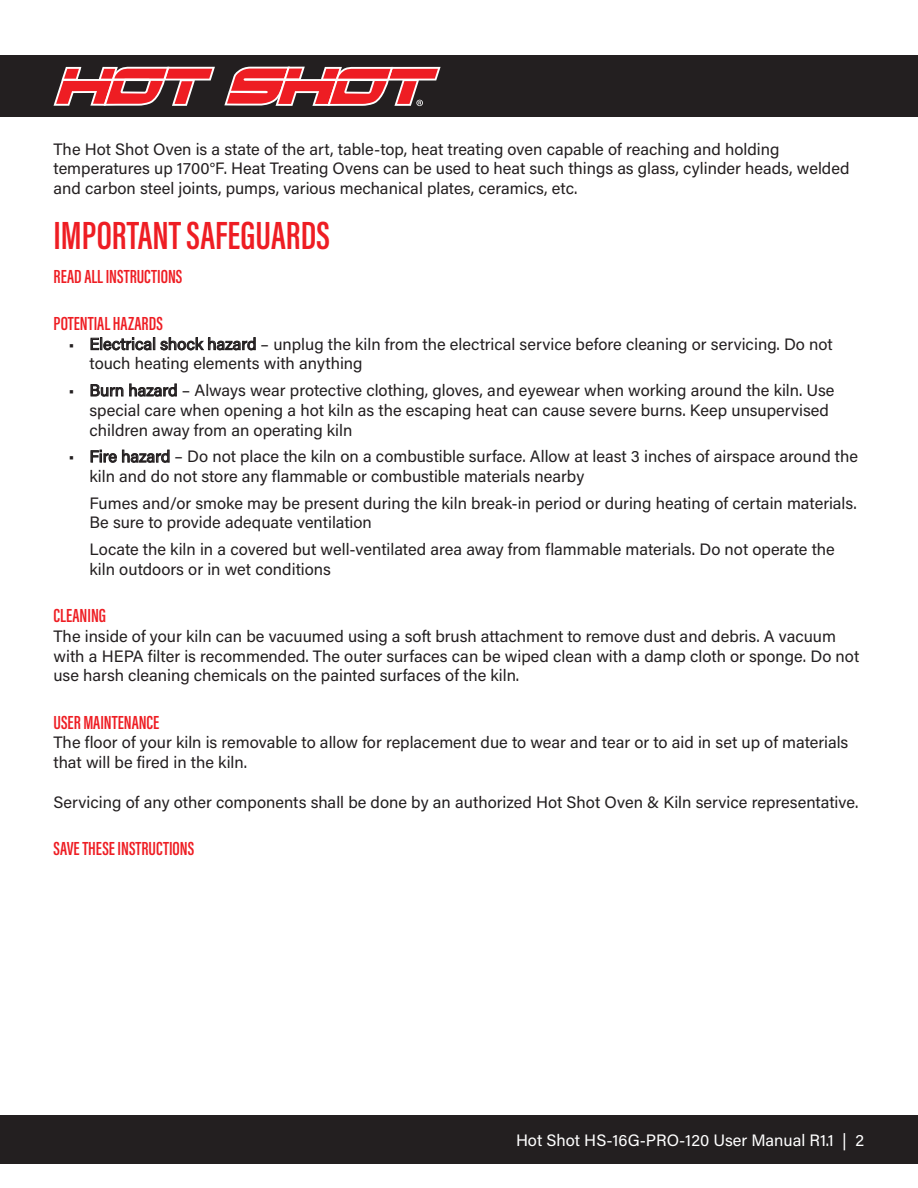
<style>
.page{position:relative;width:918px;height:1188px;background:#fff}
.page>*{position:absolute;margin:0;border:0;box-sizing:border-box;transform-origin:0 0}
.t1{font:600 40.5px "Acumin Pro Extra Cond";color:#ee1d23}
.t2{font:600 19.5px "Acumin Pro Extra Cond";color:#ee1d23}
.t3{font:16.5px/19.8px "Acumin Pro";color:#231f20}
.t4{font:16.5px "Acumin Pro";color:#fff}
</style>
<div class="page">
<div style="left:0;top:55px;width:918px;height:62px;background:#231f20"></div>
<svg style="left:224px;top:67px;width:217px;height:39px"></svg>
<svg style="left:54px;top:67px;width:161px;height:39px"></svg>
<hr style="left:125px;top:79px;width:24px;height:2px;background:#fff">
<div style="left:0;top:1115px;width:918px;height:49px;background:#231f20"></div>
<p class="t3" style="left:54px;top:138px;width:797px">The Hot Shot Oven is a state of the art, table-top, heat treating oven capable of reaching and holding temperatures up 1700°F. Heat Treating Ovens can be used to heat such things as glass, cylinder heads, welded and carbon steel joints, pumps, various mechanical plates, ceramics, etc.</p>
<h1 class="t1" style="left:54px;top:211px;width:278px">IMPORTANT SAFEGUARDS</h1>
<p class="t2" style="left:54px;top:264px;width:130px">READ ALL INSTRUCTIONS</p>
<p class="t2" style="left:54px;top:311px;width:111px">POTENTIAL HAZARDS</p>
<p class="t3" style="left:90px;top:333px;width:745px;text-indent:-21px">• Electrical shock hazard – unplug the kiln from the electrical service before cleaning or servicing. Do not touch heating elements with anything</p>
<p class="t3" style="left:90px;top:380px;width:746px;text-indent:-21px">• Burn hazard – Always wear protective clothing, gloves, and eyewear when working around the kiln. Use special care when opening a hot kiln as the escaping heat can cause severe burns. Keep unsupervised children away from an operating kiln</p>
<p class="t3" style="left:90px;top:446px;width:770px;text-indent:-21px">• Fire hazard – Do not place the kiln on a combustible surface. Allow at least 3 inches of airspace around the kiln and do not store any flammable or combustible materials nearby</p>
<p class="t3" style="left:90px;top:492px;width:769px">Fumes and/or smoke may be present during the kiln break-in period or during heating of certain materials.<br>Be sure to provide adequate ventilation</p>
<p class="t3" style="left:90px;top:539px;width:747px">Locate the kiln in a covered but well-ventilated area away from flammable materials. Do not operate the kiln outdoors or in wet conditions</p>
<p class="t2" style="left:54px;top:603px;width:54px">CLEANING</p>
<p class="t3" style="left:54px;top:625px;width:807px">The inside of your kiln can be vacuumed using a soft brush attachment to remove dust and debris. A vacuum with a HEPA filter is recommended. The outer surfaces can be wiped clean with a damp cloth or sponge. Do not use harsh cleaning chemicals on the painted surfaces of the kiln.</p>
<p class="t2" style="left:54px;top:710px;width:107px">USER MAINTENANCE</p>
<p class="t3" style="left:54px;top:732px;width:796px">The floor of your kiln is removable to allow for replacement due to wear and tear or to aid in set up of materials that will be fired in the kiln.</p>
<p class="t3" style="left:54px;top:792px;width:807px">Servicing of any other components shall be done by an authorized Hot Shot Oven &amp; Kiln service representative.</p>
<p class="t2" style="left:54px;top:837px;width:142px">SAVE THESE INSTRUCTIONS</p>
<p class="t4" style="left:516px;top:1129px;width:349px">Hot Shot HS-16G-PRO-120 User Manual R1.1 | 2</p>
</div>
